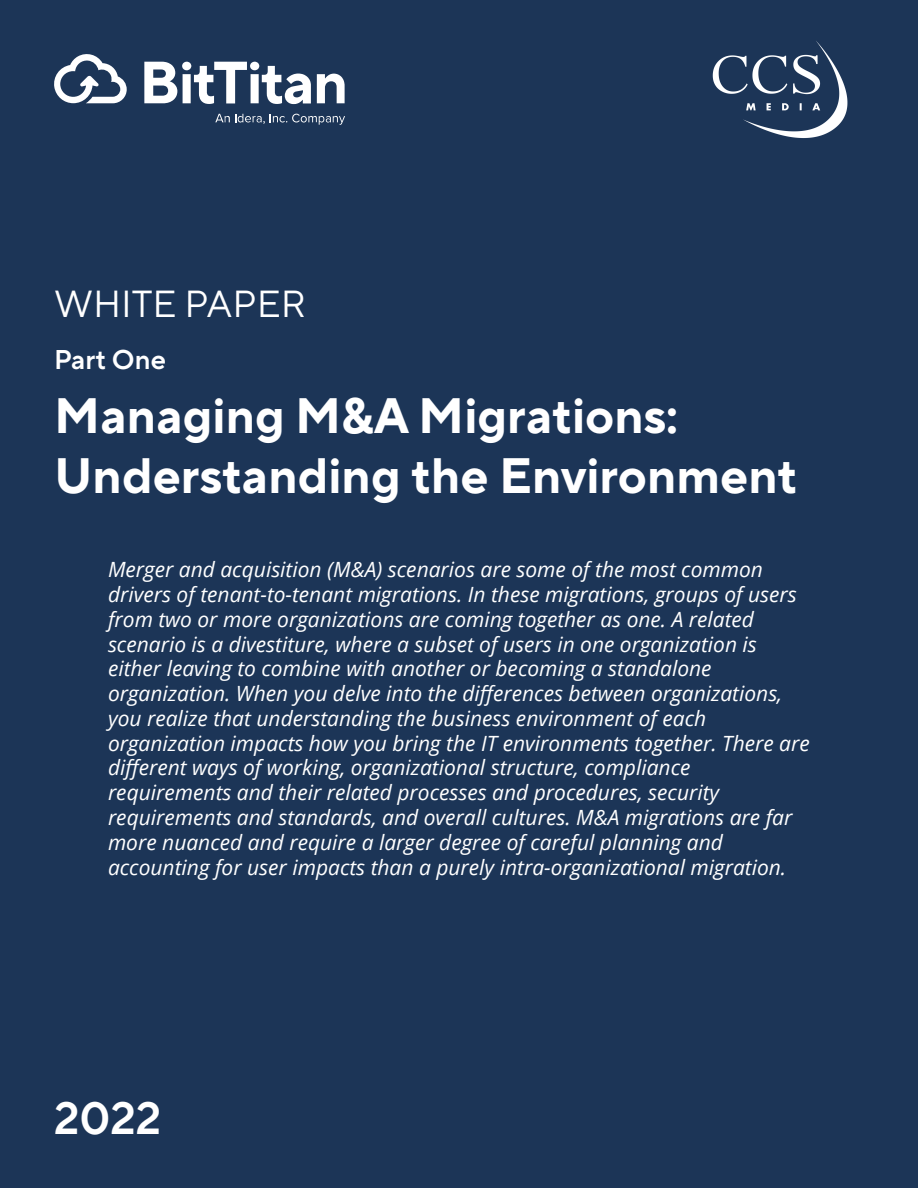
<style>
.page{position:relative;width:918px;height:1188px;background:#1c3557}
.page>*{position:absolute;margin:0;border:0;box-sizing:border-box;transform-origin:0 0}
.t1{font:700 49.5px/59.4px "TT Norms Pro";color:#fff}
.t2{font:600 45px "TT Norms Pro";color:#fff}
.t3{font:37.5px "TT Norms Pro";color:#fff}
.t4{font:600 27px "TT Norms Pro";color:#fff}
.t5{font:italic 21px/24.8px "Open Sans";color:#fff}
</style>
<div class="page">
<svg style="left:54px;top:54px;width:73px;height:49px"></svg>
<svg style="left:144px;top:62px;width:167px;height:42px"></svg>
<svg style="left:317px;top:74px;width:28px;height:29px"></svg>
<svg style="left:215px;top:114px;width:130px;height:11px"></svg>
<img style="left:712px;top:41px;width:136px;height:97px">
<h3 class="t3" style="left:54px;top:277px;width:254px">WHITE PAPER</h3>
<p class="t4" style="left:54px;top:340px;width:114px">Part One</p>
<h1 class="t1" style="left:54px;top:382px;width:745px">Managing M&amp;A Migrations:<br>Understanding the Environment</h1>
<p class="t5" style="left:108px;top:557px;width:703px">Merger and acquisition (M&amp;A) scenarios are some of the most common drivers of tenant-to-tenant migrations. In these migrations, groups of users from two or more organizations are coming together as one. A related scenario is a divestiture, where a subset of users in one organization is either leaving to combine with another or becoming a standalone organization. When you delve into the differences between organizations, you realize that understanding the business environment of each organization impacts how you bring the IT environments together. There are different ways of working, organizational structure, compliance requirements and their related processes and procedures, security requirements and standards, and overall cultures. M&amp;A migrations are far more nuanced and require a larger degree of careful planning and accounting for user impacts than a purely intra-organizational migration.</p>
<h2 class="t2" style="left:54px;top:1085px;width:109px">2022</h2>
</div>
